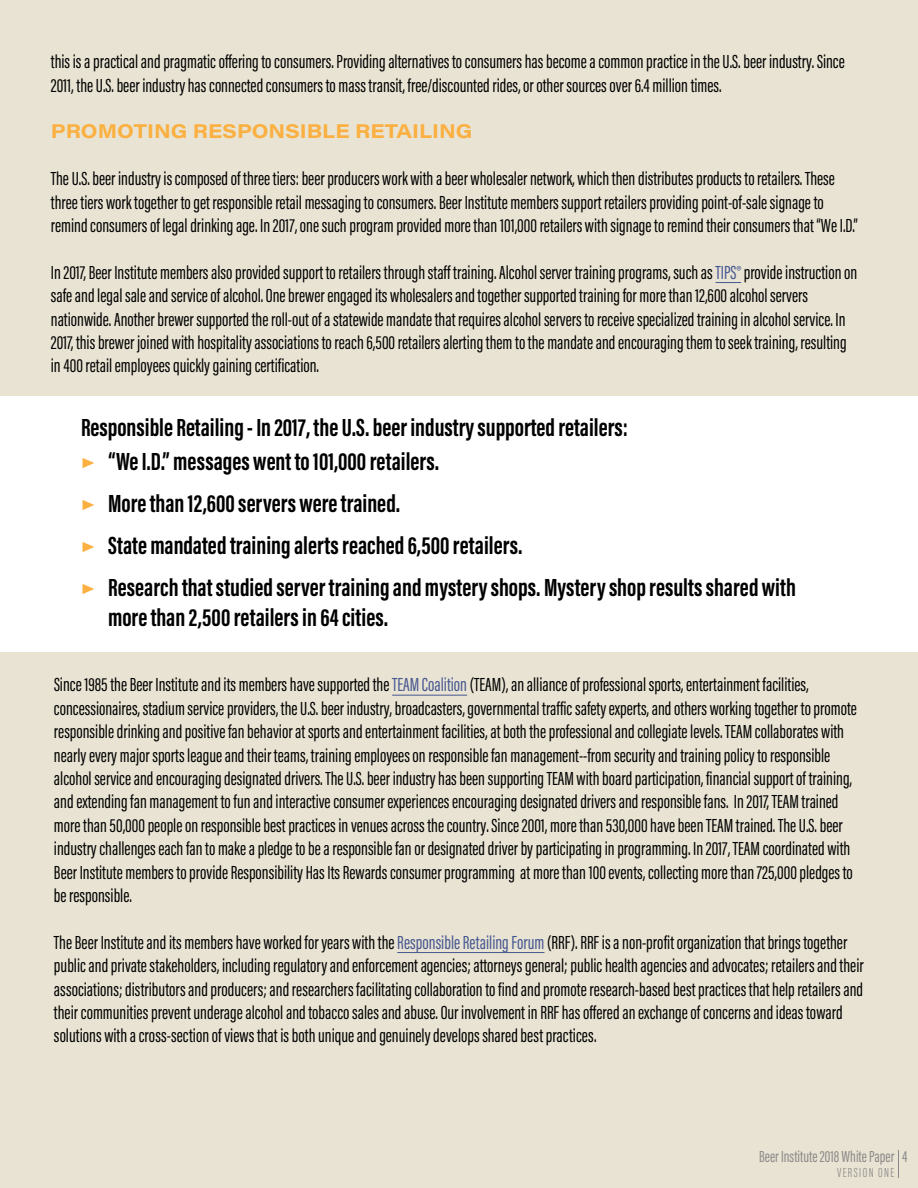
<style>
.page{position:relative;width:918px;height:1188px;background:#e8e3d2}
.page>*{position:absolute;margin:0;border:0;box-sizing:border-box;transform-origin:0 0}
.t1{font:700 25.5px/42px "Acumin Pro Extra Cond";color:#000}
.t2{font:19.5px/23.4px "Acumin Pro Extra Cond";color:#000}
.t3{font:700 19.5px "Acumin Pro Wide";color:#fbb041}
.t4{font:16.5px "Acumin Pro Extra Cond";color:#8b8889}
.t5{font:300 13.5px "Acumin Pro Extra Cond";letter-spacing:.1em;color:#8b8889}
.s1{color:#465792}
.s2{color:#fbb041}
</style>
<div class="page">
<div style="left:0;top:396px;width:918px;height:256px;background:#fff"></div>
<svg style="left:716px;top:282px;width:25px;height:1px"></svg>
<hr style="left:397px;top:952px;width:147px;height:1px;background:#465792">
<hr style="left:392px;top:695px;width:75px;height:1px;background:#465792">
<svg style="left:898px;top:1150px;width:1px;height:28px"></svg>
<p class="t2" style="left:51px;top:50px;width:796px">this is a practical and pragmatic offering to consumers. Providing alternatives to consumers has become a common practice in the U.S. beer industry. Since<br>2011, the U.S. beer industry has connected consumers to mass transit, free/discounted rides, or other sources over 6.4 million times.</p>
<p class="t3" style="left:51px;top:117px;width:423px">PROMOTING RESPONSIBLE RETAILING</p>
<p class="t2" style="left:51px;top:167px;width:808px">The U.S. beer industry is composed of three tiers: beer producers work with a beer wholesaler network, which then distributes products to retailers. These three tiers work together to get responsible retail messaging to consumers. Beer Institute members support retailers providing point-of-sale signage to remind consumers of legal drinking age. In 2017, one such program provided more than 101,000 retailers with signage to remind their consumers that “We I.D.”</p>
<p class="t2" style="left:51px;top:261px;width:808px">In 2017, Beer Institute members also provided support to retailers through staff training. Alcohol server training programs, such as <span class="s1">TIPS®</span> provide instruction on safe and legal sale and service of alcohol. One brewer engaged its wholesalers and together supported training for more than 12,600 alcohol servers nationwide. Another brewer supported the roll-out of a statewide mandate that requires alcohol servers to receive specialized training in alcohol service. In 2017, this brewer joined with hospitality associations to reach 6,500 retailers alerting them to the mandate and encouraging them to seek training, resulting in 400 retail employees quickly gaining certification.</p>
<h1 class="t1" style="left:81px;top:409px;width:548px;line-height:34.5px">Responsible Retailing - In 2017, the U.S. beer industry supported retailers: <span class="s2">▶</span> “We I.D.” messages went to 101,000 retailers.</h1>
<h1 class="t1" style="left:81px;top:482px;width:717px"><span class="s2">▶</span> More than 12,600 servers were trained.<br><span class="s2">▶</span> State mandated training alerts reached 6,500 retailers.<br><span class="s2">▶</span> Research that studied server training and mystery shops. Mystery shop results shared with</h1>
<h1 class="t1" style="left:108px;top:596px;width:282px">more than 2,500 retailers in 64 cities.</h1>
<p class="t2" style="left:54px;top:673px;width:804px">Since 1985 the Beer Institute and its members have supported the <span class="s1">TEAM Coalition</span> (TEAM), an alliance of professional sports, entertainment facilities, concessionaires, stadium service providers, the U.S. beer industry, broadcasters, governmental traffic safety experts, and others working together to promote responsible drinking and positive fan behavior at sports and entertainment facilities, at both the professional and collegiate levels. TEAM collaborates with nearly every major sports league and their teams, training employees on responsible fan management--from security and training policy to responsible alcohol service and encouraging designated drivers. The U.S. beer industry has been supporting TEAM with board participation, financial support of training, and extending fan management to fun and interactive consumer experiences encouraging designated drivers and responsible fans. In 2017, TEAM trained more than 50,000 people on responsible best practices in venues across the country. Since 2001, more than 530,000 have been TEAM trained. The U.S. beer industry challenges each fan to make a pledge to be a responsible fan or designated driver by participating in programming. In 2017, TEAM coordinated with Beer Institute members to provide Responsibility Has Its Rewards consumer programming at more than 100 events, collecting more than 725,000 pledges to be responsible.</p>
<p class="t2" style="left:54px;top:931px;width:811px">The Beer Institute and its members have worked for years with the <span class="s1">Responsible Retailing Forum</span> (RRF). RRF is a non-profit organization that brings together public and private stakeholders, including regulatory and enforcement agencies; attorneys general; public health agencies and advocates; retailers and their associations; distributors and producers; and researchers facilitating collaboration to find and promote research-based best practices that help retailers and their communities prevent underage alcohol and tobacco sales and abuse. Our involvement in RRF has offered an exchange of concerns and ideas toward solutions with a cross-section of views that is both unique and genuinely develops shared best practices.</p>
<p class="t4" style="left:759px;top:1147px;width:150px">Beer Institute 2018 White Paper 4</p>
<p class="t5" style="left:837px;top:1164px;width:59px">VERSION ONE</p>
</div>
